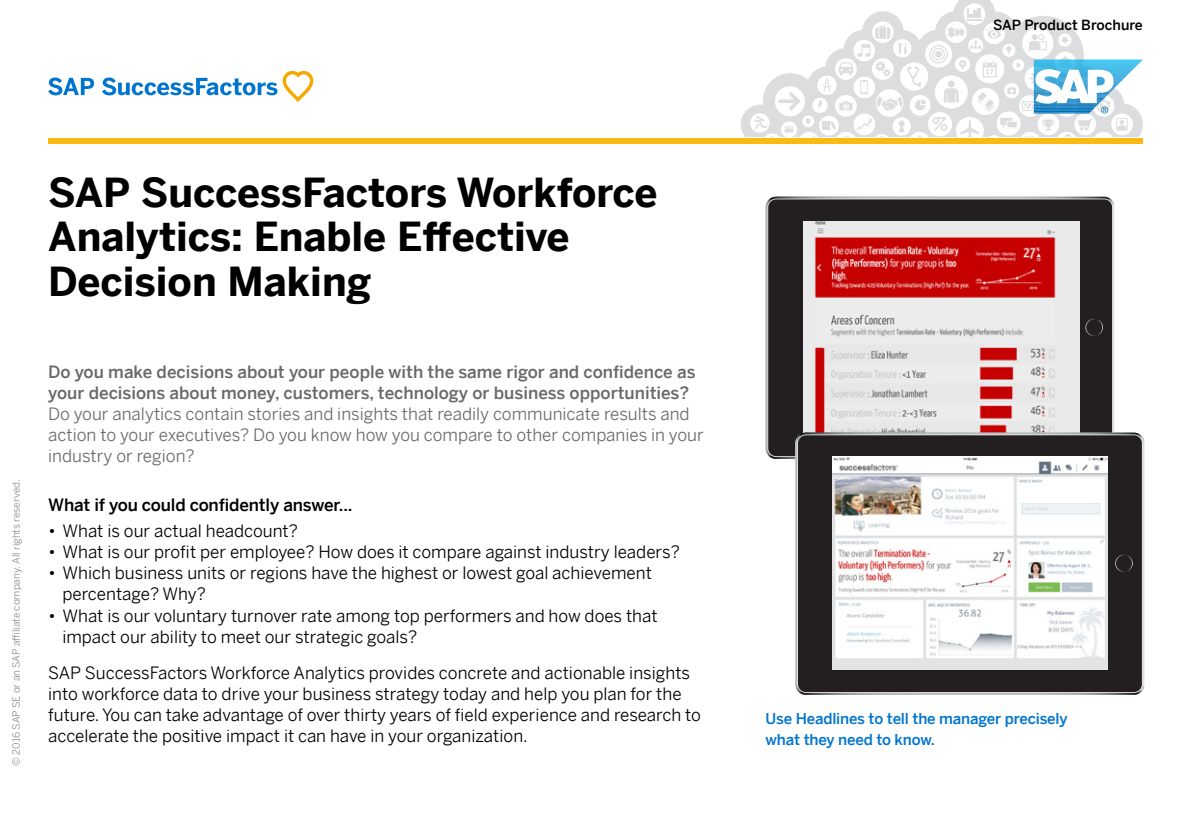
<style>
.page{position:relative;width:1191px;height:840px;background:#fff}
.page>*{position:absolute;margin:0;border:0;box-sizing:border-box;transform-origin:0 0}
.t1{font:700 40px/44px "Benton Sans";color:#000}
.t2{font:17px/21px "Benton Sans";color:#000}
.t3{font:17px/21px "Benton Sans";color:#696a6d}
.t4{font:500 17px/21px "Benton Sans";color:#696a6d}
.t5{font:500 17px "Benton Sans";letter-spacing:-.01em;color:#000}
.t6{font:500 15px/21px "Benton Sans";letter-spacing:-.01em;color:#0075cf}
.t7{font:500 14px "Benton Sans";color:#000}
.t8{font:10px "Benton Sans";color:#8a8c8e}
</style>
<div class="page">
<svg style="left:283px;top:71px;width:30px;height:31px"></svg>
<svg style="left:48px;top:77px;width:229px;height:18px"></svg>
<svg style="left:740px;top:0;width:403px;height:137px"></svg>
<svg style="left:754px;top:26px;width:388px;height:179px"></svg>
<div style="left:48px;top:138px;width:1094px;height:5px;background:#fdb913"></div>
<div style="left:768px;top:199px;width:344px;height:257px;background:#231f20;border-radius:8px"></div>
<svg style="left:1085px;top:318px;width:18px;height:18px"></svg>
<div style="left:1086px;top:319px;width:16px;height:16px;background:#231f20;border-radius:50%"></div>
<img style="left:803px;top:221px;width:276px;height:211px">
<div style="left:798px;top:435px;width:343px;height:256px;background:#231f20;border-radius:8px"></div>
<svg style="left:1115px;top:554px;width:17px;height:17px"></svg>
<div style="left:1116px;top:555px;width:16px;height:16px;background:#231f20;border-radius:50%"></div>
<div style="left:832px;top:456px;width:275px;height:214px;background:#e4e4e4"></div>
<img style="left:832px;top:456px;width:275px;height:203px">
<p class="t8" style="left:8px;top:765px;width:287px;rotate:-90deg">© 2016 SAP SE or an SAP affiliate company. All rights reserved.</p>
<h1 class="t1" style="left:48px;top:166px;width:611px">SAP SuccessFactors Workforce<br>Analytics: Enable Effective<br>Decision Making</h1>
<p class="t4" style="left:48px;top:359px;width:649px">Do you make decisions about your people with the same rigor and confidence as your decisions about money, customers, technology or business opportunities?</p>
<p class="t3" style="left:48px;top:401px;width:657px">Do your analytics contain stories and insights that readily communicate results and action to your executives? Do you know how you compare to other companies in your industry or region?</p>
<p class="t5" style="left:48px;top:489px;width:306px">What if you could confidently answer...</p>
<p class="t2" style="left:48px;top:518px;width:251px">• What is our actual headcount?</p>
<p class="t2" style="left:48px;top:539px;width:633px">• What is our profit per employee? How does it compare against industry leaders?</p>
<p class="t2" style="left:62px;top:560px;width:591px;text-indent:-14px">• Which business units or regions have the highest or lowest goal achievement percentage? Why?</p>
<p class="t2" style="left:62px;top:602px;width:597px;text-indent:-14px">• What is our voluntary turnover rate among top performers and how does that impact our ability to meet our strategic goals?</p>
<p class="t2" style="left:48px;top:659px;width:654px">SAP SuccessFactors Workforce Analytics provides concrete and actionable insights into workforce data to drive your business strategy today and help you plan for the future. You can take advantage of over thirty years of field experience and research to accelerate the positive impact it can have in your organization.</p>
<p class="t7" style="left:993px;top:12px;width:151px">SAP Product Brochure</p>
<p class="t6" style="left:765px;top:706px;width:304px">Use Headlines to tell the manager precisely what they need to know.</p>
</div>
